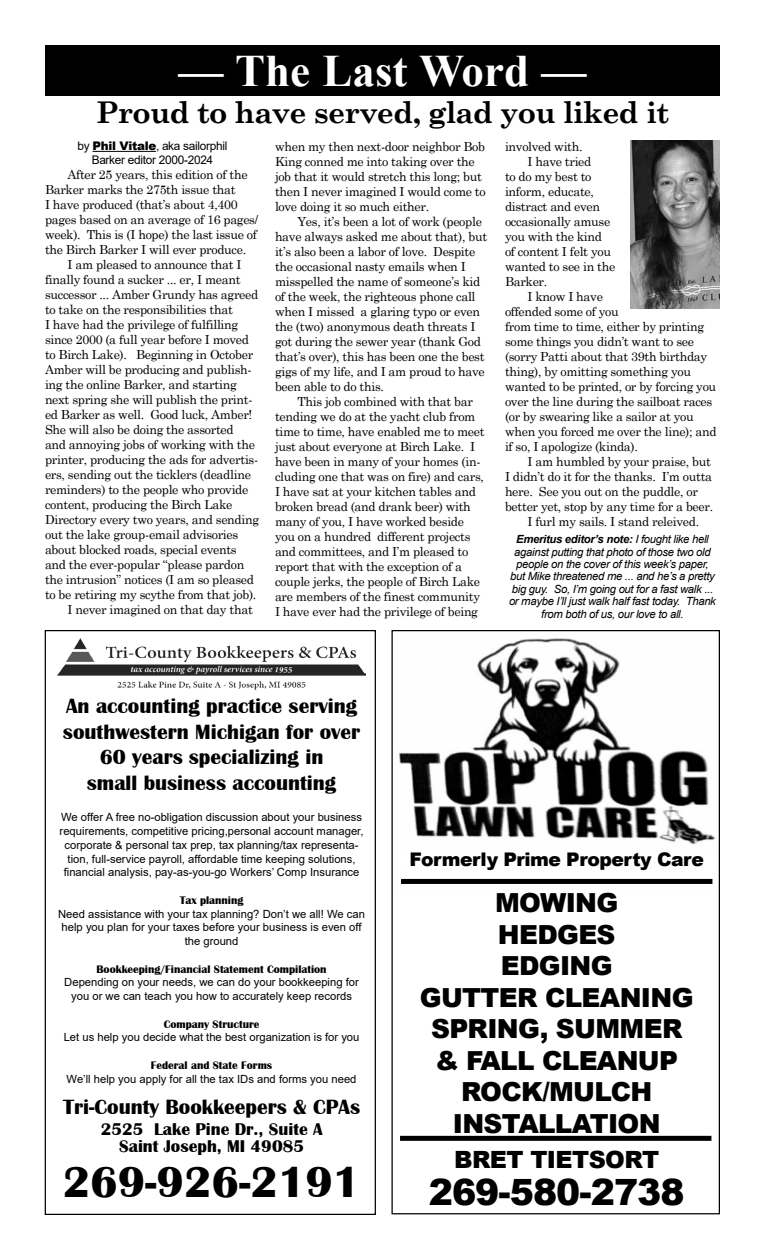
<style>
.page{position:relative;width:765px;height:1260px;background:#fff}
.page>*{position:absolute;margin:0;border:0;box-sizing:border-box;transform-origin:0 0}
.t1{font:700 45px "Times New Roman";color:#fff}
.t2{font:700 45px "Britannic";color:#000}
.t3{font:900 36.25px "Arial";letter-spacing:-.025em;color:#000}
.t4{font:700 30px "Century Schoolbook";letter-spacing:-.025em;color:#000}
.t5{font:900 26.25px/31.5px "Arial";letter-spacing:-.025em;color:#000;text-align:center}
.t6{font:900 23.75px "Arial";letter-spacing:-.025em;color:#000}
.t7{font:700 21.25px/25.5px "Britannic";color:#000;text-align:center}
.t8{font:900 18.75px "Arial";letter-spacing:-.025em;color:#000}
.t9{font:700 17.5px/17.5px "Britannic";color:#000;text-align:center}
.t10{font:12.5px/15px "Century Schoolbook";letter-spacing:-.025em;color:#000}
.t11{font:11.88px/14.2px "Arial";letter-spacing:-.025em;color:#000;text-align:center}
.t12{font:11.25px/13.8px "Arial";color:#000;text-align:center}
.t13{font:italic 11.25px/12.5px "Arial";letter-spacing:-.025em;color:#000;text-align:center}
.t14{font:700 11.25px "Britannic";color:#000}
.s1{font-weight:900}
.s2{font-weight:700}
</style>
<div class="page">
<hr style="left:92px;top:151px;width:64px;height:1px;background:#000">
<div style="left:45px;top:45px;width:675px;height:51px;background:#000"></div>
<img style="left:58px;top:638px;width:308px;height:52px">
<img style="left:399px;top:638px;width:317px;height:246px">
<div style="left:401px;top:853px;width:311px;height:18px;background:#fff"></div>
<div style="left:401px;top:879px;width:311px;height:5px;background:#000"></div>
<div style="left:400px;top:1136px;width:311px;height:5px;background:#000"></div>
<img style="left:630px;top:140px;width:90px;height:169px">
<h1 class="t1" style="left:179px;top:38px;width:409px">— The Last Word —</h1>
<h3 class="t4" style="left:96px;top:89px;width:575px">Proud to have served, glad you liked it</h3>
<p class="t11" style="left:78px;top:139px;width:151px">by <span class="s1">Phil Vitale</span>, aka sailorphil<br>Barker editor 2000-2024</p>
<p class="t10" style="left:68px;top:166px;width:182px">After 25 years, this edition of the</p>
<p class="t10" style="left:45px;top:181px;width:192px">Barker marks the 275th issue that</p>
<p class="t10" style="left:45px;top:196px;width:194px">I have produced (that’s about 4,400</p>
<p class="t10" style="left:45px;top:211px;width:215px">pages based on an average of 16 pages/</p>
<p class="t10" style="left:45px;top:226px;width:213px">week). This is (I hope) the last issue of</p>
<p class="t10" style="left:45px;top:241px;width:203px">the Birch Barker I will ever produce.</p>
<p class="t10" style="left:68px;top:256px;width:176px">I am pleased to announce that I</p>
<p class="t10" style="left:45px;top:271px;width:197px">finally found a sucker ... er, I meant</p>
<p class="t10" style="left:45px;top:286px;width:215px">successor ... Amber Grundy has agreed</p>
<p class="t10" style="left:45px;top:301px;width:189px">to take on the responsibilities that</p>
<p class="t10" style="left:45px;top:316px;width:195px">I have had the privilege of fulfilling</p>
<p class="t10" style="left:45px;top:331px;width:205px">since 2000 (a full year before I moved</p>
<p class="t10" style="left:45px;top:346px;width:210px">to Birch Lake). Beginning in October</p>
<p class="t10" style="left:45px;top:361px;width:208px">Amber will be producing and publish-</p>
<p class="t10" style="left:45px;top:376px;width:193px">ing the online Barker, and starting</p>
<p class="t10" style="left:45px;top:391px;width:209px">next spring she will publish the print-</p>
<p class="t10" style="left:45px;top:406px;width:209px">ed Barker as well. Good luck, Amber!</p>
<p class="t10" style="left:45px;top:421px;width:190px">She will also be doing the assorted</p>
<p class="t10" style="left:45px;top:436px;width:212px">and annoying jobs of working with the</p>
<p class="t10" style="left:45px;top:451px;width:215px">printer, producing the ads for advertis-</p>
<p class="t10" style="left:45px;top:466px;width:207px">ers, sending out the ticklers (deadline</p>
<p class="t10" style="left:45px;top:481px;width:205px">reminders) to the people who provide</p>
<p class="t10" style="left:45px;top:496px;width:189px">content, producing the Birch Lake</p>
<p class="t10" style="left:45px;top:511px;width:216px">Directory every two years, and sending</p>
<p class="t10" style="left:45px;top:526px;width:195px">out the lake group-email advisories</p>
<p class="t10" style="left:45px;top:541px;width:193px">about blocked roads, special events</p>
<p class="t10" style="left:45px;top:556px;width:201px">and the ever-popular “please pardon</p>
<p class="t10" style="left:45px;top:571px;width:210px">the intrusion” notices (I am so pleased</p>
<p class="t10" style="left:45px;top:586px;width:213px">to be retiring my scythe from that job).</p>
<p class="t10" style="left:68px;top:601px;width:187px">I never imagined on that day that</p>
<p class="t10" style="left:275px;top:137px;width:212px">when my then next-door neighbor Bob King conned me into taking over the job that it would stretch this long; but then I never imagined I would come to love doing it so much either.</p>
<p class="t10" style="left:275px;top:212px;width:214px;text-indent:22px">Yes, it’s been a lot of work (people have always asked me about that), but it’s also been a labor of love. Despite the occasional nasty emails when I misspelled the name of someone’s kid of the week, the righteous phone call when I missed a glaring typo or even the (two) anonymous death threats I got during the sewer year (thank God that’s over), this has been one the best gigs of my life, and I am proud to have been able to do this.</p>
<p class="t10" style="left:275px;top:392px;width:211px;text-indent:22px">This job combined with that bar tending we do at the yacht club from time to time, have enabled me to meet just about everyone at Birch Lake. I have been in many of your homes (in&shy;cluding one that was on fire) and cars, I have sat at your kitchen tables and broken bread (and drank beer) with many of you, I have worked beside you on a hundred different projects and committees, and I’m pleased to report that with the exception of a couple jerks, the people of Birch Lake are members of the finest community I have ever had the privilege of being</p>
<p class="t10" style="left:505px;top:137px;width:79px">involved with.</p>
<p class="t10" style="left:528px;top:152px;width:65px">I have tried</p>
<p class="t10" style="left:505px;top:167px;width:88px">to do my best to</p>
<p class="t10" style="left:505px;top:182px;width:91px">inform, educate,</p>
<p class="t10" style="left:505px;top:197px;width:97px">distract and even</p>
<p class="t10" style="left:505px;top:212px;width:107px">occasionally amuse</p>
<p class="t10" style="left:505px;top:227px;width:99px">you with the kind</p>
<p class="t10" style="left:505px;top:242px;width:108px">of content I felt you</p>
<p class="t10" style="left:505px;top:257px;width:112px">wanted to see in the</p>
<p class="t10" style="left:505px;top:272px;width:44px">Barker.</p>
<p class="t10" style="left:528px;top:287px;width:77px">I know I have</p>
<p class="t10" style="left:505px;top:302px;width:115px">offended some of you</p>
<p class="t10" style="left:505px;top:317px;width:201px">from time to time, either by printing</p>
<p class="t10" style="left:505px;top:332px;width:191px">some things you didn’t want to see</p>
<p class="t10" style="left:505px;top:347px;width:204px">(sorry Patti about that 39th birthday</p>
<p class="t10" style="left:505px;top:362px;width:188px">thing), by omitting something you</p>
<p class="t10" style="left:505px;top:377px;width:213px">wanted to be printed, or by forcing you</p>
<p class="t10" style="left:505px;top:392px;width:209px">over the line during the sailboat races</p>
<p class="t10" style="left:505px;top:407px;width:190px">(or by swearing like a sailor at you</p>
<p class="t10" style="left:505px;top:422px;width:213px">when you forced me over the line); and</p>
<p class="t10" style="left:505px;top:437px;width:134px">if so, I apologize (kinda).</p>
<p class="t10" style="left:528px;top:452px;width:185px">I am humbled by your praise, but</p>
<p class="t10" style="left:505px;top:467px;width:209px">I didn’t do it for the thanks. I’m outta</p>
<p class="t10" style="left:505px;top:482px;width:195px">here. See you out on the puddle, or</p>
<p class="t10" style="left:505px;top:497px;width:210px">better yet, stop by any time for a beer.</p>
<p class="t10" style="left:528px;top:512px;width:173px">I furl my sails. I stand releived.</p>
<p class="t13" style="left:509px;top:533px;width:208px"><span class="s2">Emeritus editor’s note:</span> I fought like hell against putting that photo of those two old people on the cover of this week’s paper, but Mike threatened me ... and he’s a pretty big guy. So, I’m going out for a fast walk ... or maybe I’ll just walk half fast today. Thank from both of us, our love to all.</p>
<h3 class="t7" style="left:63px;top:693px;width:299px">An accounting practice serving southwestern Michigan for over<br>60 years specializing in<br>small business accounting</h3>
<p class="t12" style="left:60px;top:810px;width:305px">We offer A free no-obligation discussion about your business requirements, competitive pricing,personal account manager, corporate &amp; personal tax prep, tax planning/tax representa&shy;tion, full-service payroll, affordable time keeping solutions, financial analysis, pay-as-you-go Workers’ Comp Insurance</p>
<p class="t14" style="left:180px;top:894px;width:65px">Tax planning</p>
<p class="t12" style="left:58px;top:907px;width:308px">Need assistance with your tax planning? Don’t we all! We can help you plan for your taxes before your business is even off the ground</p>
<p class="t14" style="left:97px;top:962px;width:232px">Bookkeeping/Financial Statement Compilation</p>
<p class="t12" style="left:64px;top:975px;width:296px">Depending on your needs, we can do your bookkeeping for you or we can teach you how to accurately keep records</p>
<p class="t14" style="left:164px;top:1017px;width:97px">Company Structure</p>
<p class="t12" style="left:64px;top:1030px;width:297px">Let us help you decide what the best organization is for you</p>
<p class="t14" style="left:151px;top:1059px;width:123px">Federal and State Forms</p>
<p class="t12" style="left:67px;top:1072px;width:291px">We’ll help you apply for all the tax IDs and forms you need</p>
<h3 class="t7" style="left:63px;top:1094px;width:299px">Tri-County Bookkeepers &amp; CPAs</h3>
<h3 class="t9" style="left:101px;top:1120px;width:223px">2525 Lake Pine Dr., Suite A<br>Saint Joseph, MI 49085</h3>
<h1 class="t2" style="left:63px;top:1157px;width:299px">269-926-2191</h1>
<h3 class="t8" style="left:410px;top:846px;width:296px">Formerly Prime Property Care</h3>
<h3 class="t5" style="left:420px;top:886px;width:275px">MOWING<br>HEDGES<br>EDGING<br>GUTTER CLEANING<br>SPRING, SUMMER &amp; FALL CLEANUP<br>ROCK/MULCH<br>INSTALLATION</h3>
<h3 class="t6" style="left:454px;top:1142px;width:207px">BRET TIETSORT</h3>
<h2 class="t3" style="left:429px;top:1166px;width:257px">269-580-2738</h2>
</div>
